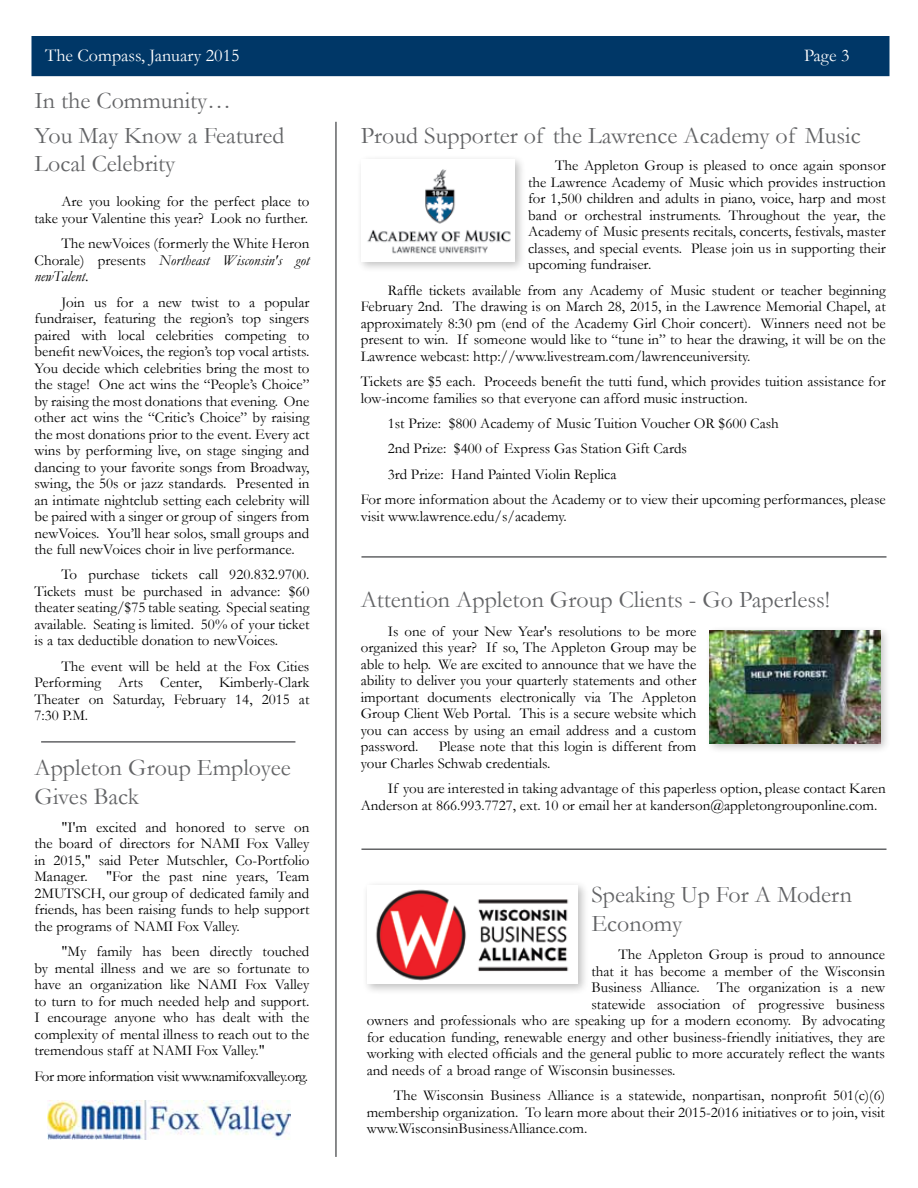
<style>
.page{position:relative;width:918px;height:1188px;background:#fff}
.page>*{position:absolute;margin:0;border:0;box-sizing:border-box;transform-origin:0 0}
.t1{font:24px/28.8px "Garamond";color:#636466}
.t2{font:18px "Garamond";color:#fff}
.t3{font:15px/16.5px "Garamond";color:#000;text-align:justify}
.t4{font:15px "Garamond";letter-spacing:-.03em;color:#000}
.s1{font-style:italic}
</style>
<div class="page">
<div style="left:32px;top:36px;width:858px;height:40px;background:#003767"></div>
<hr style="left:335px;top:122px;width:2px;height:1035px;background:#636466">
<div style="left:362px;top:880px;width:227px;height:115px;background:#000;opacity:.25"></div>
<img style="left:367px;top:885px;width:211px;height:98px">
<hr style="left:361px;top:848px;width:525px;height:2px;background:#636466">
<hr style="left:41px;top:741px;width:254px;height:2px;background:#636466">
<hr style="left:361px;top:556px;width:525px;height:2px;background:#636466">
<div style="left:705px;top:626px;width:187px;height:129px;background:#000;opacity:.25"></div>
<img style="left:710px;top:631px;width:170px;height:112px">
<div style="left:356px;top:155px;width:170px;height:117px;background:#000;opacity:.25"></div>
<img style="left:361px;top:160px;width:154px;height:101px">
<img style="left:47px;top:1101px;width:243px;height:39px">
<p class="t2" style="left:45px;top:44px;width:196px">The Compass, January 2015</p>
<p class="t2" style="left:804px;top:44px;width:47px">Page 3</p>
<h1 class="t1" style="left:34px;top:86px;width:198px">In the Community…</h1>
<h1 class="t1" style="left:34px;top:120px;width:252px">You May Know a Featured<br>Local Celebrity</h1>
<p class="t3" style="left:34px;top:193px;width:276px;text-align:right">Are you looking for the perfect place to take your Valentine this year? Look no further.</p>
<p class="t3" style="left:34px;top:235px;width:276px;text-indent:27px">The newVoices (formerly the White Heron Chorale) presents <span class="s1">Northeast Wisconsin's got newTalent.</span></p>
<p class="t3" style="left:35px;top:293px;width:276px;text-indent:27px">Join us for a new twist to a popular fundraiser, featuring the region’s top singers paired with local celebrities competing to benefit newVoices, the region’s top vocal artists.<br>You decide which celebrities bring the most to the stage! One act wins the “People’s Choice” by raising the most donations that evening. One other act wins the “Critic’s Choice” by raising the most donations prior to the event. Every act wins by performing live, on stage singing and dancing to your favorite songs from Broadway, swing, the 50s or jazz standards. Presented in an intimate nightclub setting each celebrity will be paired with a singer or group of singers from newVoices. You’ll hear solos, small groups and the full newVoices choir in live performance.</p>
<p class="t3" style="left:35px;top:566px;width:277px;text-indent:27px">To purchase tickets call 920.832.9700.<br>Tickets must be purchased in advance: $60 theater seating/$75 table seating. Special seating available. Seating is limited. 50% of your ticket is a tax deductible donation to newVoices.</p>
<p class="t3" style="left:35px;top:658px;width:276px;text-indent:27px">The event will be held at the Fox Cities Performing Arts Center, Kimberly-Clark Theater on Saturday, February 14, 2015 at 7:30 P.M.</p>
<h1 class="t1" style="left:35px;top:753px;width:258px">Appleton Group Employee<br>Gives Back</h1>
<p class="t3" style="left:35px;top:818px;width:277px;text-indent:27px">"I'm excited and honored to serve on the board of directors for NAMI Fox Valley in 2015," said Peter Mutschler, Co-Portfolio Manager. "For the past nine years, Team 2MUTSCH, our group of dedicated family and friends, has been raising funds to help support the programs of NAMI Fox Valley.</p>
<p class="t3" style="left:35px;top:943px;width:276px;text-indent:27px">"My family has been directly touched by mental illness and we are so fortunate to have an organization like NAMI Fox Valley to turn to for much needed help and support.<br>I encourage anyone who has dealt with the complexity of mental illness to reach out to the tremendous staff at NAMI Fox Valley."</p>
<p class="t4" style="left:35px;top:1066px;width:275px">For more information visit www.namifoxvalley.org.</p>
<h1 class="t1" style="left:361px;top:120px;width:502px">Proud Supporter of the Lawrence Academy of Music</h1>
<p class="t3" style="left:528px;top:157px;width:359px;text-indent:27px">The Appleton Group is pleased to once again sponsor the Lawrence Academy of Music which provides instruction for 1,500 children and adults in piano, voice, harp and most band or orchestral instruments. Throughout the year, the Academy of Music presents recitals, concerts, festivals, master classes, and special events. Please join us in supporting their upcoming fundraiser.</p>
<p class="t3" style="left:361px;top:281px;width:527px;text-indent:27px">Raffle tickets available from any Academy of Music student or teacher beginning February 2nd. The drawing is on March 28, 2015, in the Lawrence Memorial Chapel, at approximately 8:30 pm (end of the Academy Girl Choir concert). Winners need not be present to win. If someone would like to “tune in” to hear the drawing, it will be on the Lawrence webcast: http://www.livestream.com/lawrenceuniversity.</p>
<p class="t3" style="left:361px;top:373px;width:526px">Tickets are $5 each. Proceeds benefit the tutti fund, which provides tuition assistance for low-income families so that everyone can afford music instruction.</p>
<p class="t3" style="left:388px;top:415px;width:393px">1st Prize: $800 Academy of Music Tuition Voucher OR $600 Cash</p>
<p class="t3" style="left:388px;top:440px;width:301px">2nd Prize: $400 of Express Gas Station Gift Cards</p>
<p class="t3" style="left:388px;top:465px;width:230px">3rd Prize: Hand Painted Violin Replica</p>
<p class="t3" style="left:361px;top:491px;width:527px">For more information about the Academy or to view their upcoming performances, please</p>
<p class="t3" style="left:361px;top:507px;width:208px">visit www.lawrence.edu/s/academy.</p>
<h1 class="t1" style="left:361px;top:585px;width:471px">Attention Appleton Group Clients - Go Paperless!</h1>
<p class="t3" style="left:361px;top:623px;width:337px;text-indent:27px">Is one of your New Year's resolutions to be more organized this year? If so, The Appleton Group may be able to help. We are excited to announce that we have the ability to deliver you your quarterly statements and other important documents electronically via The Appleton Group Client Web Portal. This is a secure website which you can access by using an email address and a custom password.</p>
<p class="t3" style="left:361px;top:738px;width:337px;text-indent:78px">Please note that this login is different from your Charles Schwab credentials.</p>
<p class="t3" style="left:361px;top:780px;width:526px;text-indent:27px">If you are interested in taking advantage of this paperless option, please contact Karen<br>Anderson at 866.993.7727, ext. 10 or email her at kanderson@appletongrouponline.com.</p>
<h1 class="t1" style="left:591px;top:879px;width:262px">Speaking Up For A Modern<br>Economy</h1>
<p class="t3" style="left:618px;top:946px;width:268px">The Appleton Group is proud to announce</p>
<p class="t3" style="left:591px;top:962px;width:295px">that it has become a member of the Wisconsin</p>
<p class="t3" style="left:591px;top:979px;width:295px">Business Alliance. The organization is a new</p>
<p class="t3" style="left:591px;top:995px;width:295px">statewide association of progressive business</p>
<p class="t3" style="left:367px;top:1012px;width:520px">owners and professionals who are speaking up for a modern economy. By advocating</p>
<p class="t3" style="left:367px;top:1028px;width:520px">for education funding, renewable energy and other business-friendly initiatives, they are</p>
<p class="t3" style="left:367px;top:1045px;width:520px">working with elected officials and the general public to more accurately reflect the wants</p>
<p class="t3" style="left:367px;top:1061px;width:310px">and needs of a broad range of Wisconsin businesses.</p>
<p class="t3" style="left:367px;top:1087px;width:520px;text-indent:27px">The Wisconsin Business Alliance is a statewide, nonpartisan, nonprofit 501(c)(6) membership organization. To learn more about their 2015-2016 initiatives or to join, visit www.WisconsinBusinessAlliance.com.</p>
</div>
